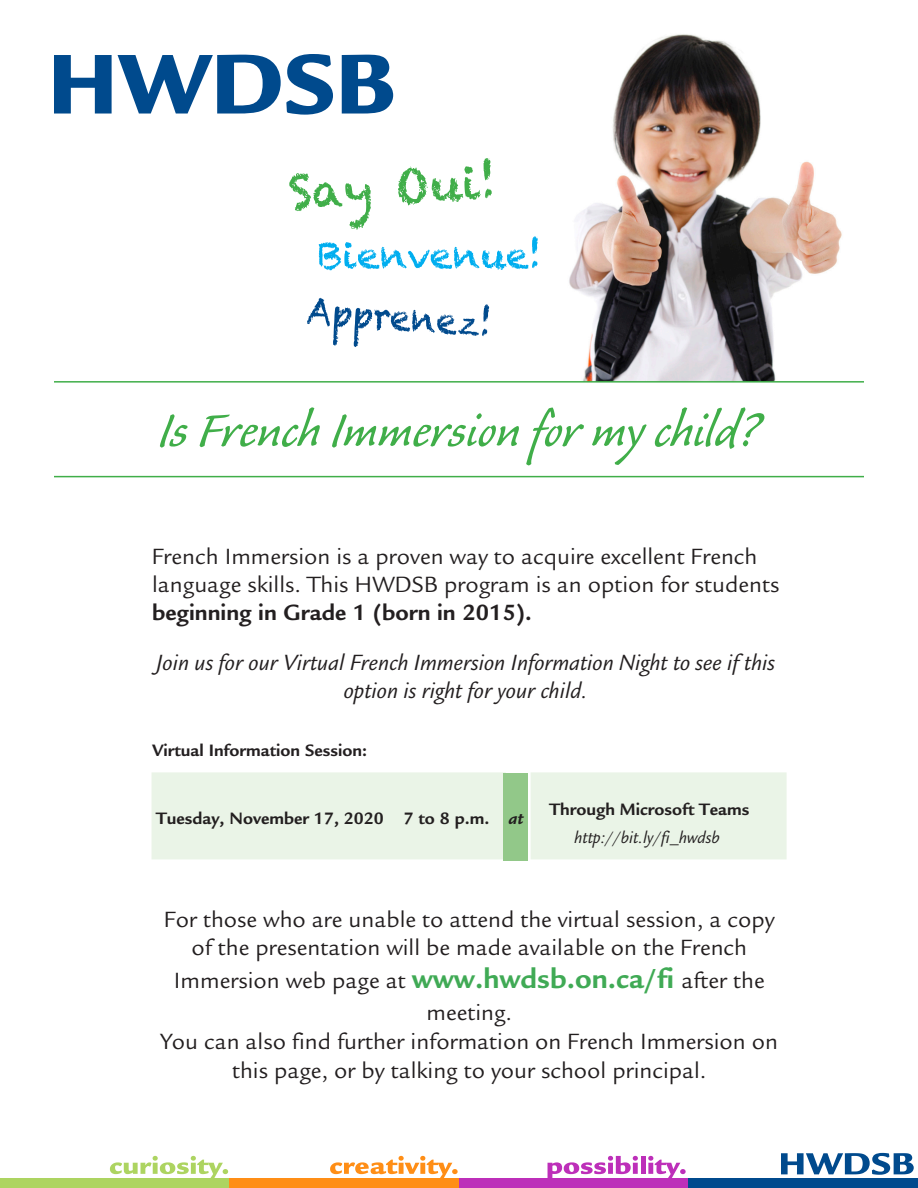
<style>
.page{position:relative;width:918px;height:1188px;background:#fff}
.page>*{position:absolute;margin:0;border:0;box-sizing:border-box;transform-origin:0 0}
.t1{font:61.5px "Caliban";letter-spacing:-.005em;color:#40ae49}
.t2{font:24px/28.8px "Legacy Sans Std";color:#221e1f;text-align:center}
.t3{font:24px/28px "Legacy Sans Std";color:#231f20}
.t4{font:italic 24px/28.8px "Legacy Sans Std";color:#231f20;text-align:center}
.t5{font:700 18px "Legacy Sans Std";color:#231f20}
.t6{font:italic 18px/27.9px "Legacy Sans Std";color:#231f20;text-align:center}
.s1{font-weight:700}
.s2{font-style:italic}
.s3{font-weight:700;font-style:normal}
.s4{font-weight:700;font-size:30px;color:#40aa55}
</style>
<div class="page">
<img style="left:569px;top:34px;width:273px;height:347px">
<div style="left:152px;top:772px;width:635px;height:87px;background:#eaf4e7"></div>
<div style="left:503px;top:774px;width:25px;height:87px;background:#92c889"></div>
<hr style="left:54px;top:476px;width:810px;height:1px;background:#40ae49">
<hr style="left:54px;top:381px;width:810px;height:2px;background:#40ae49">
<svg style="left:289px;top:158px;width:203px;height:72px"></svg>
<svg style="left:319px;top:236px;width:219px;height:34px"></svg>
<svg style="left:307px;top:298px;width:182px;height:49px"></svg>
<svg style="left:54px;top:55px;width:58px;height:59px"></svg>
<svg style="left:118px;top:54px;width:215px;height:61px"></svg>
<svg style="left:342px;top:55px;width:51px;height:59px"></svg>
<div style="left:0;top:1179px;width:230px;height:9px;background:#add461"></div>
<div style="left:230px;top:1179px;width:229px;height:9px;background:#ff8e16"></div>
<div style="left:459px;top:1179px;width:230px;height:9px;background:#bd2fb9"></div>
<div style="left:689px;top:1179px;width:229px;height:9px;background:#004a8d"></div>
<svg style="left:110px;top:1156px;width:118px;height:23px"></svg>
<svg style="left:330px;top:1156px;width:128px;height:23px"></svg>
<svg style="left:548px;top:1156px;width:90px;height:23px"></svg>
<div style="left:641px;top:1156px;width:5px;height:18px;background:#bd2fb9"></div>
<svg style="left:648px;top:1156px;width:38px;height:23px"></svg>
<svg style="left:781px;top:1153px;width:133px;height:22px"></svg>
<p class="t1" style="left:159px;top:400px;width:602px">Is French Immersion for my child?</p>
<p class="t3" style="left:152px;top:543px;width:629px">French Immersion is a proven way to acquire excellent French language skills. This HWDSB program is an option for students <span class="s1">beginning in Grade 1 (born in 2015).</span></p>
<p class="t4" style="left:156px;top:648px;width:620px">Join us for our Virtual French Immersion Information Night to see if this option is right for your child.</p>
<p class="t5" style="left:152px;top:740px;width:216px">Virtual Information Session:</p>
<p class="t5" style="left:156px;top:808px;width:369px">Tuesday, November 17, 2020 7 to 8 p.m. <span class="s2">at</span></p>
<p class="t6" style="left:549px;top:796px;width:202px"><span class="s3">Through Microsoft Teams </span>http://bit.ly/fi_hwdsb</p>
<p class="t2" style="left:164px;top:905px;width:612px">For those who are unable to attend the virtual session, a copy of the presentation will be made available on the French</p>
<p class="t2" style="left:174px;top:965px;width:592px;line-height:31.8px">Immersion web page at <span class="s4">www.hwdsb.on.ca/fi</span> after the meeting.</p>
<p class="t2" style="left:161px;top:1027px;width:619px">You can also find further information on French Immersion on this page, or by talking to your school principal.</p>
</div>
